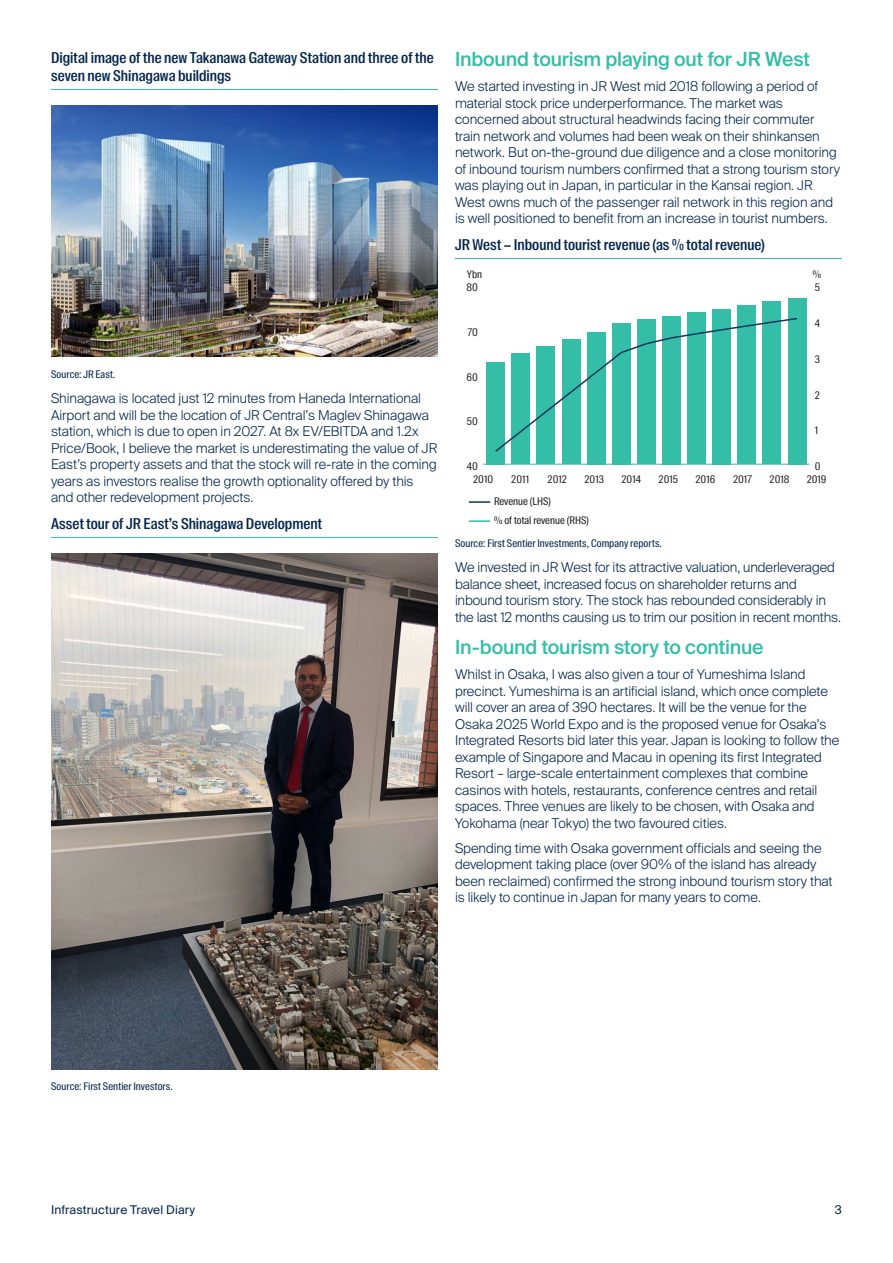
<style>
.page{position:relative;width:893px;height:1263px;background:#fff}
.page>*{position:absolute;margin:0;border:0;box-sizing:border-box;transform-origin:0 0}
.Body_heading{font:500 19.5px "Suisse Intl";letter-spacing:-.01em;color:#34bda7}
.Graph_heading_with_r{font:500 15px/18px "Suisse Intl Cond";color:#03254c}
.Body_text{font:300 13.5px/16.5px "Suisse Intl";letter-spacing:-.005em;color:#03254c}
.t1{font:12px "Suisse Intl";letter-spacing:.01em;color:#03254c}
.t2{font:10.5px/19px "Suisse Intl Cond";color:#231f20}
.Source{font:10.5px "Suisse Intl Cond";letter-spacing:.01em;color:#03254c}
</style>
<div class="page">
<hr style="left:51px;top:89px;width:387px;height:1px;background:#34bda7">
<hr style="left:51px;top:537px;width:387px;height:1px;background:#34bda7">
<img style="left:51px;top:106px;width:387px;height:250px">
<img style="left:51px;top:554px;width:387px;height:516px">
<hr style="left:455px;top:258px;width:387px;height:1px;background:#34bda7">
<hr style="left:469px;top:501px;width:21px;height:2px;background:#11355b">
<hr style="left:469px;top:520px;width:21px;height:2px;background:#34bda7">
<hr style="left:483px;top:464px;width:327px;height:1px;background:#34bda7">
<div style="left:487px;top:362px;width:18px;height:102px;background:#34bda7"></div>
<div style="left:512px;top:354px;width:18px;height:110px;background:#34bda7"></div>
<div style="left:537px;top:346px;width:18px;height:118px;background:#34bda7"></div>
<div style="left:562px;top:339px;width:18px;height:125px;background:#34bda7"></div>
<div style="left:587px;top:332px;width:18px;height:132px;background:#34bda7"></div>
<div style="left:612px;top:323px;width:18px;height:141px;background:#34bda7"></div>
<div style="left:637px;top:320px;width:18px;height:144px;background:#34bda7"></div>
<div style="left:662px;top:316px;width:18px;height:148px;background:#34bda7"></div>
<div style="left:687px;top:312px;width:19px;height:152px;background:#34bda7"></div>
<div style="left:713px;top:309px;width:18px;height:155px;background:#34bda7"></div>
<div style="left:738px;top:305px;width:18px;height:159px;background:#34bda7"></div>
<div style="left:763px;top:302px;width:18px;height:162px;background:#34bda7"></div>
<div style="left:788px;top:298px;width:18px;height:166px;background:#34bda7"></div>
<svg style="left:495px;top:317px;width:302px;height:136px"></svg>
<p class="Graph_heading_with_r" style="left:51px;top:48px;width:384px">Digital image of the new Takanawa Gateway Station and three of the seven new Shinagawa buildings</p>
<p class="Source" style="left:51px;top:368px;width:66px">Source: JR East.</p>
<p class="Body_text" style="left:51px;top:390px;width:388px">Shinagawa is located just 12 minutes from Haneda International Airport and will be the location of JR Central’s Maglev Shinagawa station, which is due to open in 2027. At 8x EV/EBITDA and 1.2x Price/Book, I believe the market is underestimating the value of JR East’s property assets and that the stock will re-rate in the coming years as investors realise the growth optionality offered by this and other redevelopment projects.</p>
<p class="Graph_heading_with_r" style="left:51px;top:514px;width:273px">Asset tour of JR East’s Shinagawa Development</p>
<p class="Body_heading" style="left:455px;top:48px;width:357px">Inbound tourism playing out for JR West</p>
<p class="Body_text" style="left:455px;top:78px;width:386px">We started investing in JR West mid 2018 following a period of material stock price underperformance. The market was concerned about structural headwinds facing their commuter train network and volumes had been weak on their shinkansen network. But on-the-ground due diligence and a close monitoring of inbound tourism numbers confirmed that a strong tourism story was playing out in Japan, in particular in the Kansai region. JR West owns much of the passenger rail network in this region and is well positioned to benefit from an increase in tourist numbers.</p>
<p class="Graph_heading_with_r" style="left:455px;top:235px;width:311px">JR West – Inbound tourist revenue (as % total revenue)</p>
<p class="t2" style="left:467px;top:265px;width:17px">Ybn</p>
<p class="t2" style="left:813px;top:265px;width:10px">%</p>
<p class="t2" style="left:467px;top:278px;width:13px">80</p>
<p class="t2" style="left:468px;top:323px;width:12px">70</p>
<p class="t2" style="left:467px;top:367px;width:13px">60</p>
<p class="t2" style="left:467px;top:412px;width:13px">50</p>
<p class="t2" style="left:467px;top:457px;width:13px">40</p>
<p class="t2" style="left:473px;top:469px;width:22px">2010</p>
<p class="t2" style="left:815px;top:278px;width:7px">5</p>
<p class="t2" style="left:815px;top:314px;width:7px">4</p>
<p class="t2" style="left:815px;top:350px;width:7px">3</p>
<p class="t2" style="left:815px;top:385px;width:7px">2</p>
<p class="t2" style="left:815px;top:421px;width:5px">1</p>
<p class="t2" style="left:815px;top:457px;width:7px">0</p>
<p class="t2" style="left:511px;top:469px;width:19px">2011</p>
<p class="t2" style="left:548px;top:469px;width:21px">2012</p>
<p class="t2" style="left:584px;top:469px;width:21px">2013</p>
<p class="t2" style="left:622px;top:469px;width:21px">2014</p>
<p class="t2" style="left:659px;top:469px;width:21px">2015</p>
<p class="t2" style="left:695px;top:469px;width:21px">2016</p>
<p class="t2" style="left:733px;top:469px;width:20px">2017</p>
<p class="t2" style="left:770px;top:469px;width:21px">2018</p>
<p class="t2" style="left:807px;top:469px;width:21px">2019</p>
<p class="t2" style="left:494px;top:492px;width:96px">Revenue (LHS)<br>% of total revenue (RHS)</p>
<p class="Source" style="left:455px;top:537px;width:208px">Source: First Sentier Investments, Company reports.</p>
<p class="Body_text" style="left:455px;top:559px;width:387px">We invested in JR West for its attractive valuation, underleveraged balance sheet, increased focus on shareholder returns and inbound tourism story. The stock has rebounded considerably in the last 12 months causing us to trim our position in recent months.</p>
<p class="Body_heading" style="left:455px;top:636px;width:310px">In-bound tourism story to continue</p>
<p class="Body_text" style="left:455px;top:666px;width:386px">Whilst in Osaka, I was also given a tour of Yumeshima Island precinct. Yumeshima is an artificial island, which once complete will cover an area of 390 hectares. It will be the venue for the Osaka 2025 World Expo and is the proposed venue for Osaka’s Integrated Resorts bid later this year. Japan is looking to follow the example of Singapore and Macau in opening its first Integrated Resort – large-scale entertainment complexes that combine casinos with hotels, restaurants, conference centres and retail spaces. Three venues are likely to be chosen, with Osaka and Yokohama (near Tokyo) the two favoured cities.</p>
<p class="Body_text" style="left:455px;top:840px;width:379px">Spending time with Osaka government officials and seeing the development taking place (over 90% of the island has already been reclaimed) confirmed the strong inbound tourism story that is likely to continue in Japan for many years to come.</p>
<p class="Source" style="left:51px;top:1080px;width:123px">Source: First Sentier Investors.</p>
<p class="t1" style="left:51px;top:1203px;width:146px">Infrastructure Travel Diary</p>
<p class="t1" style="left:835px;top:1203px;width:9px">3</p>
</div>
